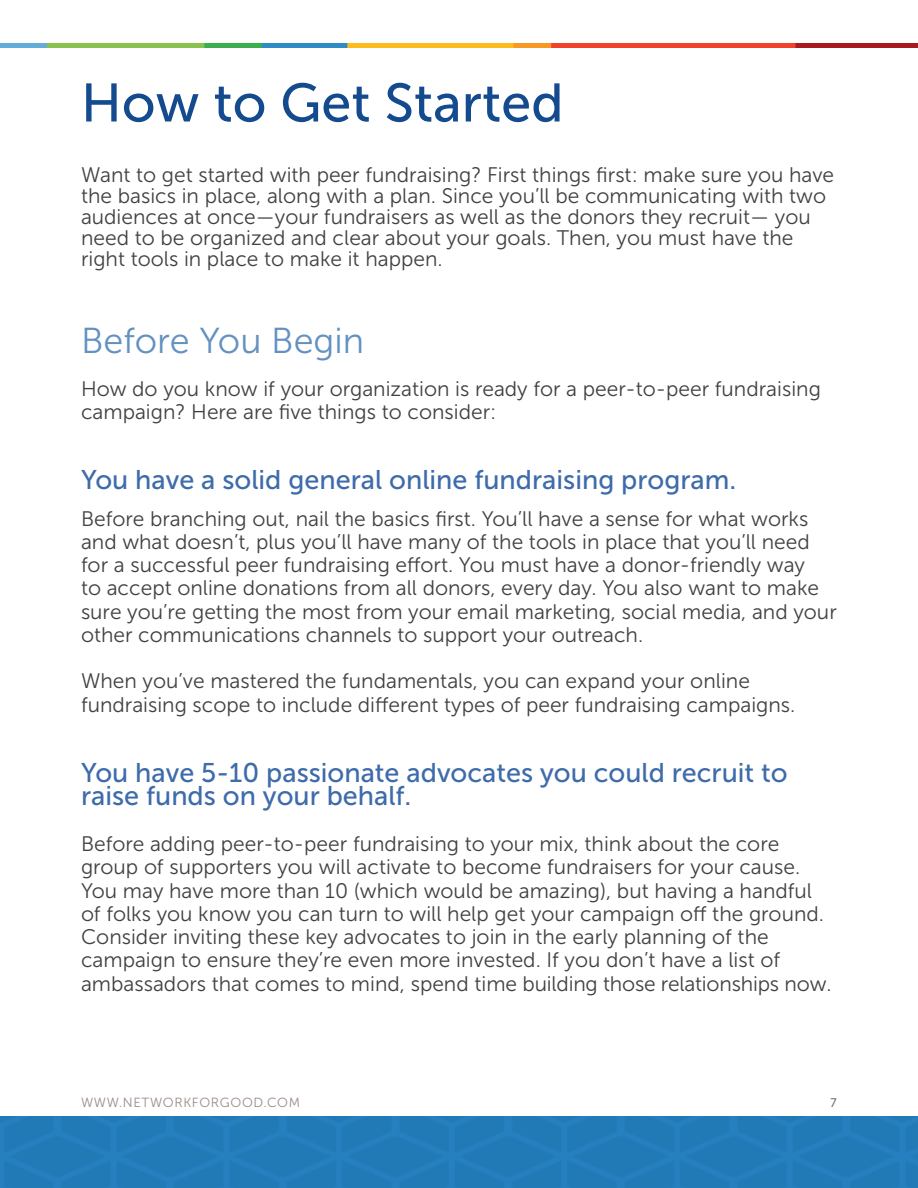
<style>
.page{position:relative;width:918px;height:1188px;background:#fff}
.page>*{position:absolute;margin:0;border:0;box-sizing:border-box;transform-origin:0 0}
.t1{font:54px "Museo Sans 500";color:#144a8e}
.t2{font:36px "Museo Sans 300";color:#6391c1}
.t3{font:27px/23.2px "Museo Sans 500";color:#3e6baa}
.t4{font:21px/23.2px "Museo Sans 300";color:#414042}
.t5{font:13.5px "Myriad Pro";color:#6d6e71}
.t6{font:13.2px "Museo Sans 300";letter-spacing:.05em;color:#988a86}
</style>
<div class="page">
<img style="left:0;top:44px;width:918px;height:4px">
<img style="left:0;top:1117px;width:918px;height:71px">
<h1 class="t1" style="left:81px;top:73px;width:484px">How to Get Started</h1>
<p class="t4" style="left:81px;top:165px;width:755px;line-height:21px">Want to get started with peer fundraising? First things first: make sure you have the basics in place, along with a plan. Since you’ll be communicating with two audiences at once—your fundraisers as well as the donors they recruit— you need to be organized and clear about your goals. Then, you must have the right tools in place to make it happen.</p>
<h2 class="t2" style="left:81px;top:321px;width:285px">Before You Begin</h2>
<p class="t4" style="left:81px;top:377px;width:741px">How do you know if your organization is ready for a peer-to-peer fundraising campaign? Here are five things to consider:</p>
<p class="t3" style="left:81px;top:468px;width:657px">You have a solid general online fundraising program.</p>
<p class="t4" style="left:81px;top:507px;width:757px">Before branching out, nail the basics first. You’ll have a sense for what works and what doesn’t, plus you’ll have many of the tools in place that you’ll need for a successful peer fundraising effort. You must have a donor-friendly way<br>to accept online donations from all donors, every day. You also want to make sure you’re getting the most from your email marketing, social media, and your other communications channels to support your outreach.</p>
<p class="t4" style="left:81px;top:670px;width:716px">When you’ve mastered the fundamentals, you can expand your online fundraising scope to include different types of peer fundraising campaigns.</p>
<p class="t3" style="left:81px;top:761px;width:708px">You have 5-10 passionate advocates you could recruit to raise funds on your behalf.</p>
<p class="t4" style="left:81px;top:833px;width:752px">Before adding peer-to-peer fundraising to your mix, think about the core group of supporters you will activate to become fundraisers for your cause.<br>You may have more than 10 (which would be amazing), but having a handful of folks you know you can turn to will help get your campaign off the ground.<br>Consider inviting these key advocates to join in the early planning of the campaign to ensure they’re even more invested. If you don’t have a list of ambassadors that comes to mind, spend time building those relationships now.</p>
<p class="t6" style="left:81px;top:1095px;width:221px">WWW.NETWORKFORGOOD.COM</p>
<p class="t5" style="left:830px;top:1094px;width:8px">7</p>
</div>
